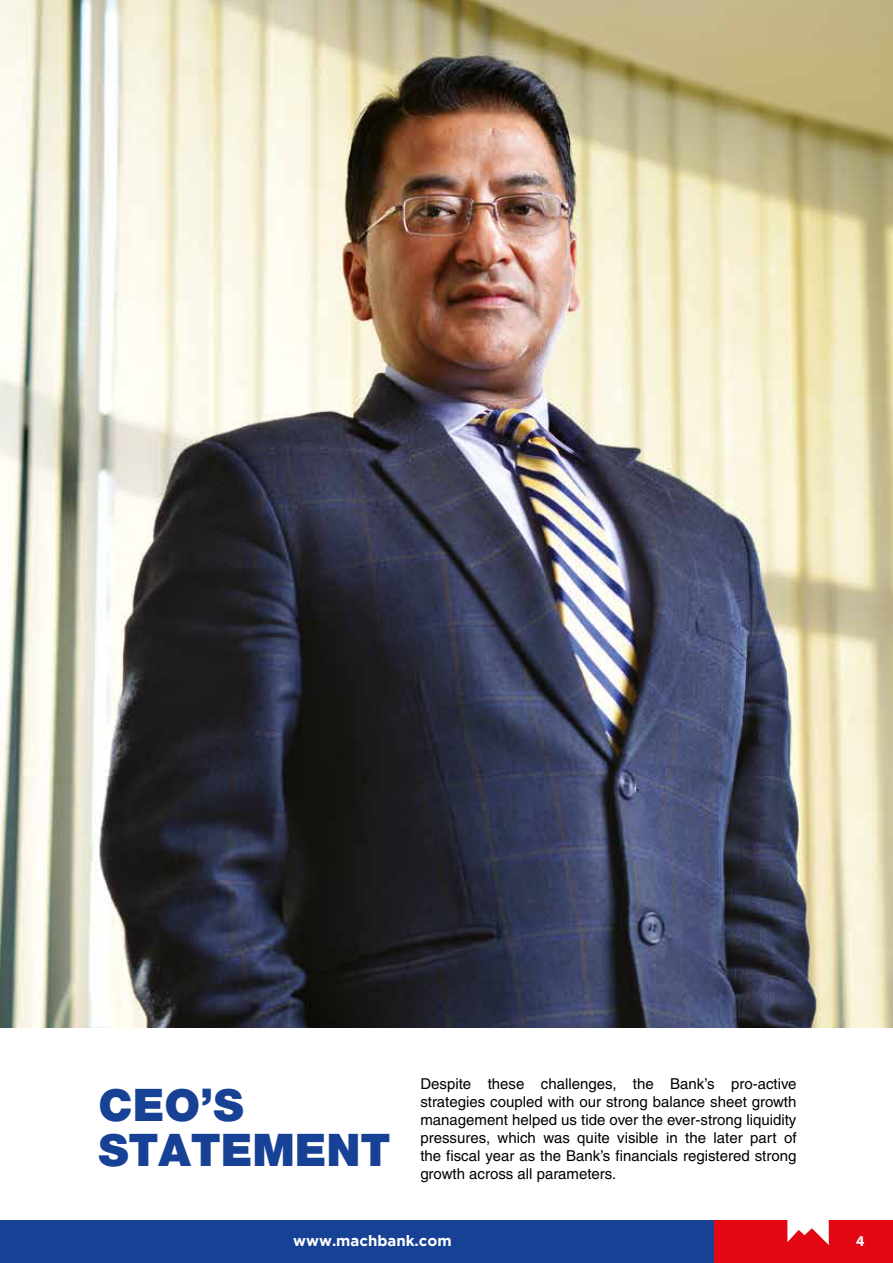
<style>
.page{position:relative;width:893px;height:1263px;background:#fff}
.page>*{position:absolute;margin:0;border:0;box-sizing:border-box;transform-origin:0 0}
.t1{font:900 45px/45px "Helvetica Neue FC";color:#164194}
.t2{font:15px/18px "Helvetica";color:#000;text-align:justify}
.t3{font:700 15px "Gotham";color:#fff}
.t4{font:700 15px "Myriad Pro";color:#fff}
</style>
<div class="page">
<div style="left:0;top:1220px;width:893px;height:43px;background:#164194"></div>
<hr style="left:0;top:1220px;width:1px;height:43px;background:#e30613">
<div style="left:714px;top:1220px;width:179px;height:43px;background:#e30613"></div>
<svg style="left:787px;top:1220px;width:42px;height:25px"></svg>
<img style="left:0;top:0;width:893px;height:1028px">
<h1 class="t1" style="left:99px;top:1082px;width:293px">CEO’S<br>STATEMENT</h1>
<p class="t2" style="left:420px;top:1074px;width:378px">Despite these challenges, the Bank’s pro-active strategies coupled with our strong balance sheet growth management helped us tide over the ever-strong liquidity pressures, which was quite visible in the later part of the fiscal year as the Bank’s financials registered strong growth across all parameters.</p>
<p class="t3" style="left:293px;top:1231px;width:160px">www.machbank.com</p>
<p class="t4" style="left:856px;top:1231px;width:10px">4</p>
</div>
